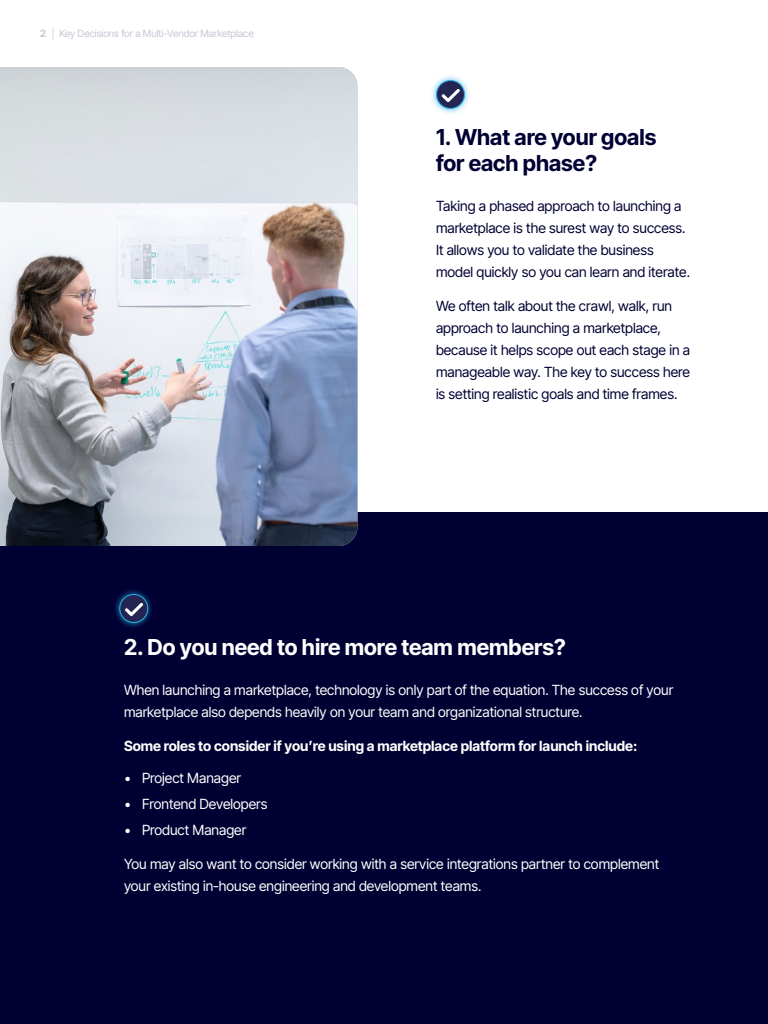
<style>
.page{position:relative;width:768px;height:1024px;background:#fff}
.page>*{position:absolute;margin:0;border:0;box-sizing:border-box;transform-origin:0 0}
.t1{font:22px "Inter Tight";color:#fff}
.t2{font:22px/26.4px "Inter Tight";color:#003}
.t3{font:14px/22px "Inter Tight";color:#fff}
.t4{font:14px/22px "Inter Tight";color:#003}
.t5{font:10px "Inter Tight";color:#c5c8d3}
</style>
<div class="page">
<div style="left:0;top:512px;width:768px;height:512px;background:#003"></div>
<img style="left:0;top:67px;width:358px;height:479px">
<div style="left:113px;top:588px;width:41px;height:41px;background:#26b0e3;opacity:.75"></div>
<div style="left:120px;top:594px;width:28px;height:28px;background:#252554;border-radius:50%"></div>
<div style="left:119px;top:594px;width:29px;height:29px;border:1px solid #26b2e3;border-radius:50%"></div>
<svg style="left:125px;top:603px;width:18px;height:13px"></svg>
<div style="left:430px;top:74px;width:41px;height:41px;background:#26b0e3;opacity:.75"></div>
<div style="left:436px;top:80px;width:28px;height:28px;background:#252554;border-radius:50%"></div>
<div style="left:436px;top:80px;width:29px;height:29px;border:1px solid #26b2e3;border-radius:50%"></div>
<svg style="left:442px;top:89px;width:18px;height:13px"></svg>
<p class="t5" style="left:40px;top:26px;width:215px">2 | Key Decisions for a Multi-Vendor Marketplace</p>
<h1 class="t2" style="left:436px;top:123px;width:222px">1. What are your goals for each phase?</h1>
<p class="t4" style="left:436px;top:195px;width:256px">Taking a phased approach to launching a marketplace is the surest way to success.<br>It allows you to validate the business model quickly so you can learn and iterate.</p>
<p class="t4" style="left:436px;top:295px;width:256px">We often talk about the crawl, walk, run approach to launching a marketplace, because it helps scope out each stage in a manageable way. The key to success here is setting realistic goals and time frames.</p>
<h1 class="t1" style="left:124px;top:631px;width:443px">2. Do you need to hire more team members?</h1>
<p class="t3" style="left:124px;top:679px;width:551px">When launching a marketplace, technology is only part of the equation. The success of your marketplace also depends heavily on your team and organizational structure.</p>
<p class="t3" style="left:124px;top:735px;width:515px">Some roles to consider if you’re using a marketplace platform for launch include:</p>
<p class="t3" style="left:124px;top:767px;width:119px">• Project Manager</p>
<p class="t3" style="left:124px;top:793px;width:145px">• Frontend Developers</p>
<p class="t3" style="left:124px;top:819px;width:124px">• Product Manager</p>
<p class="t3" style="left:124px;top:853px;width:537px">You may also want to consider working with a service integrations partner to complement your existing in-house engineering and development teams.</p>
</div>
